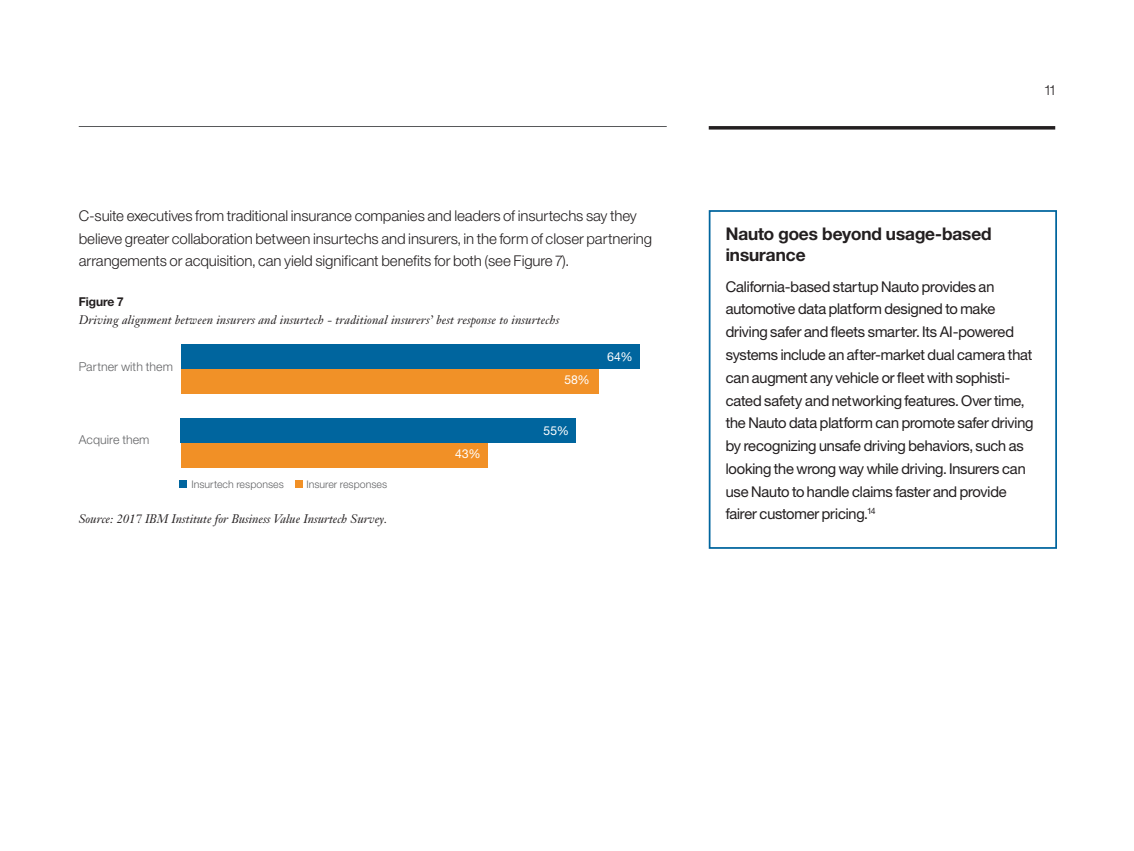
<style>
.page{position:relative;width:1134px;height:851px;background:#fff}
.page>*{position:absolute;margin:0;border:0;box-sizing:border-box;transform-origin:0 0}
.Sidebar_Head{font:17.5px/21px "Helv Neue Boldfor IBM";color:#231f20}
.Sidebar_Body{font:14.88px/22.8px "Helv Neue Romanfor IBM";letter-spacing:-.01em;color:#231f20}
.Body_Light__8_5_13{font:14.88px/22.8px "Helv Neue Lightfor IBM";letter-spacing:-.01em;color:#231f20}
.t1{font:14px "Helv Neue Lightfor IBM";color:#231f20}
.t2{font:italic 12.25px "Janson Text LT Pro";letter-spacing:.01em;color:#231f20}
.t3{font:12.25px "Helv Neue Lightfor IBM";color:#636466}
.t4{font:12.25px "Helv Neue Romanfor IBM";letter-spacing:.015em;color:#fff}
.t5{font:12.25px "Helv Neue Boldfor IBM";color:#231f20}
.t6{font:10.5px "Helv Neue Lightfor IBM";color:#636466}
</style>
<div class="page">
<div style="left:295px;top:480px;width:7px;height:8px;background:#f19026"></div>
<div style="left:180px;top:480px;width:7px;height:8px;background:#00659e"></div>
<div style="left:181px;top:418px;width:395px;height:25px;background:#00659e"></div>
<div style="left:181px;top:443px;width:306px;height:24px;background:#f19026"></div>
<div style="left:181px;top:344px;width:458px;height:25px;background:#00659e"></div>
<div style="left:181px;top:369px;width:418px;height:24px;background:#f19127"></div>
<div style="left:709px;top:210px;width:348px;height:339px;border:2px solid #00659e"></div>
<svg style="left:709px;top:126px;width:346px;height:4px"></svg>
<hr style="left:79px;top:126px;width:588px;height:1px;background:#58595b">
<p class="Body_Light__8_5_13" style="left:79px;top:204px;width:575px">C-suite executives from traditional insurance companies and leaders of insurtechs say they believe greater collaboration between insurtechs and insurers, in the form of closer partnering arrangements or acquisition, can yield significant benefits for both (see Figure 7).</p>
<p class="t5" style="left:79px;top:294px;width:46px">Figure 7</p>
<p class="t2" style="left:79px;top:312px;width:482px">Driving alignment between insurers and insurtech - traditional insurers’ best response to insurtechs</p>
<p class="t3" style="left:79px;top:359px;width:96px">Partner with them</p>
<p class="t3" style="left:79px;top:432px;width:72px">Acquire them</p>
<p class="t6" style="left:191px;top:477px;width:94px">Insurtech responses</p>
<p class="t6" style="left:306px;top:477px;width:82px">Insurer responses</p>
<p class="t2" style="left:79px;top:511px;width:310px">Source: 2017 IBM Institute for Business Value Insurtech Survey.</p>
<p class="t4" style="left:455px;top:446px;width:27px">43%</p>
<p class="t4" style="left:564px;top:372px;width:27px">58%</p>
<p class="t4" style="left:544px;top:423px;width:27px">55%</p>
<p class="t4" style="left:607px;top:349px;width:27px">64%</p>
<p class="t1" style="left:1044px;top:81px;width:12px">11</p>
<p class="Sidebar_Head" style="left:726px;top:223px;width:267px">Nauto goes beyond usage-based insurance</p>
<p class="Sidebar_Body" style="left:726px;top:275px;width:309px">California-based startup Nauto provides an automotive data platform designed to make driving safer and fleets smarter. Its AI-powered systems include an after-market dual camera that can augment any vehicle or fleet with sophisti&shy;cated safety and networking features. Over time, the Nauto data platform can promote safer driving by recognizing unsafe driving behaviors, such as looking the wrong way while driving. Insurers can use Nauto to handle claims faster and provide fairer customer pricing.<sup>14</sup></p>
</div>
